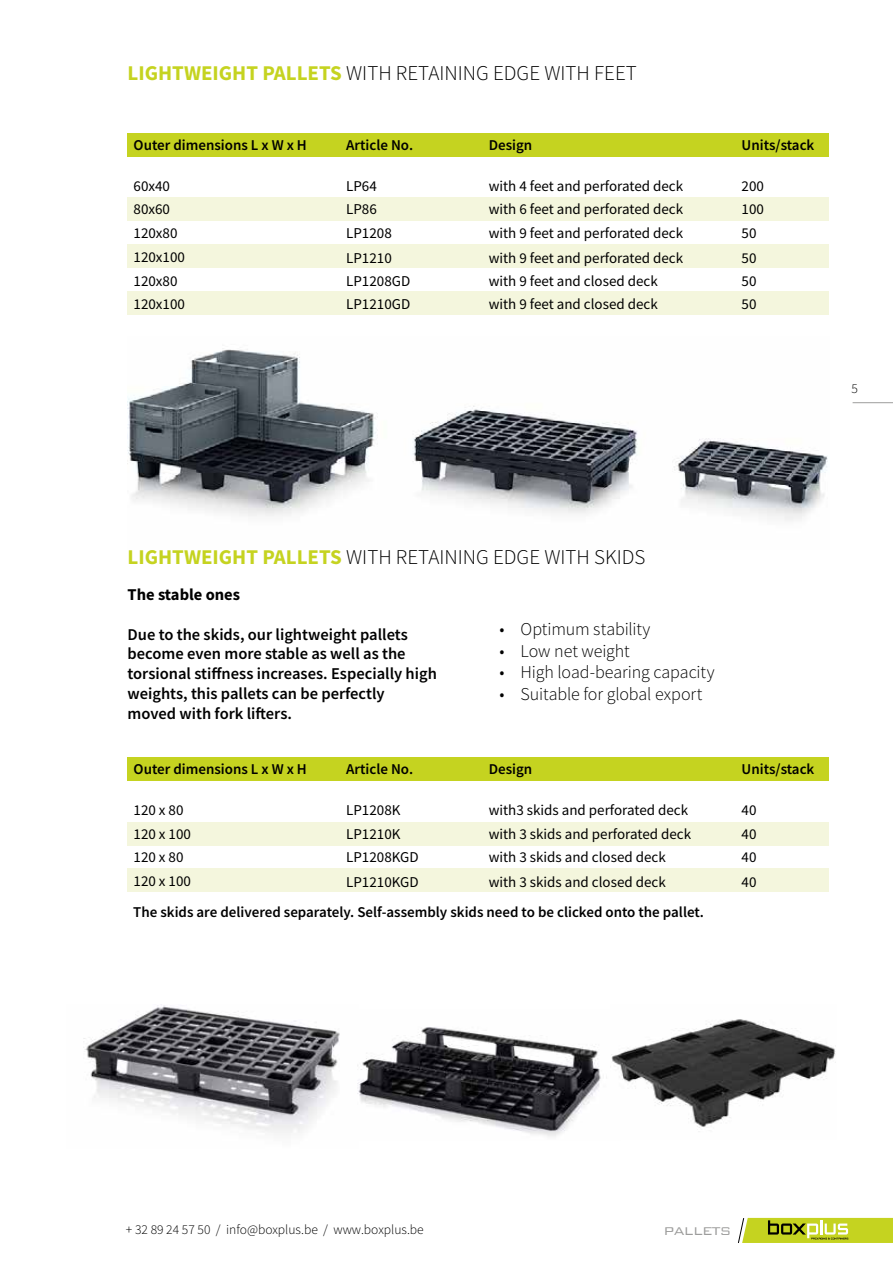
<style>
.page{position:relative;width:893px;height:1263px;background:#fff}
.page>*{position:absolute;margin:0;border:0;box-sizing:border-box;transform-origin:0 0}
.t1{font:300 21px "Source Sans Pro";color:#000}
.t2{font:300 18px "Source Sans Pro";letter-spacing:-.01em;color:#000}
.t3{font:600 16.5px/19.8px "Source Sans Pro";color:#000}
.t4{font:700 16.5px "Source Sans Pro";color:#000}
.t5{font:15px "Source Sans Pro";color:#000}
.t6{font:600 15px "Source Sans Pro";color:#000}
.t7{font:300 15px "Bank Gothic";letter-spacing:-.05em;color:#9d9d9c}
.t8{font:300 13.5px "Source Sans Pro";color:#000}
.s1{font-weight:700;color:#c5d320}
</style>
<div class="page">
<hr style="left:853px;top:402px;width:40px;height:1px;background:#9d9d9c">
<svg style="left:738px;top:1217px;width:155px;height:26px;background:#bfca3c"></svg>
<div style="left:128px;top:244px;width:701px;height:24px;background:#f4f6dd"></div>
<div style="left:128px;top:868px;width:701px;height:24px;background:#f4f6dd"></div>
<div style="left:128px;top:197px;width:701px;height:24px;background:#f4f6dd"></div>
<div style="left:128px;top:822px;width:701px;height:24px;background:#f4f6dd"></div>
<div style="left:128px;top:291px;width:701px;height:24px;background:#f4f6dd"></div>
<div style="left:128px;top:133px;width:701px;height:24px;background:#c5d320"></div>
<div style="left:128px;top:757px;width:701px;height:24px;background:#c5d320"></div>
<img style="left:128px;top:349px;width:700px;height:172px">
<img style="left:83px;top:1004px;width:257px;height:129px">
<img style="left:357px;top:1027px;width:244px;height:110px">
<img style="left:611px;top:1019px;width:225px;height:109px">
<h1 class="t1" style="left:128px;top:60px;width:511px"><span class="s1">LIGHTWEIGHT PALLETS</span> WITH RETAINING EDGE WITH FEET</h1>
<p class="t6" style="left:134px;top:135px;width:175px">Outer dimensions L x W x H</p>
<p class="t6" style="left:346px;top:135px;width:68px">Article No.</p>
<p class="t6" style="left:489px;top:135px;width:45px">Design</p>
<p class="t6" style="left:742px;top:135px;width:74px">Units/stack</p>
<p class="t5" style="left:134px;top:176px;width:38px">60x40</p>
<p class="t5" style="left:346px;top:176px;width:32px">LP64</p>
<p class="t5" style="left:489px;top:176px;width:196px">with 4 feet and perforated deck</p>
<p class="t5" style="left:742px;top:176px;width:24px">200</p>
<p class="t5" style="left:134px;top:200px;width:38px">80x60</p>
<p class="t5" style="left:346px;top:200px;width:32px">LP86</p>
<p class="t5" style="left:489px;top:200px;width:196px">with 6 feet and perforated deck</p>
<p class="t5" style="left:742px;top:200px;width:24px">100</p>
<p class="t5" style="left:134px;top:223px;width:45px">120x80</p>
<p class="t5" style="left:346px;top:223px;width:47px">LP1208</p>
<p class="t5" style="left:489px;top:223px;width:196px">with 9 feet and perforated deck</p>
<p class="t5" style="left:742px;top:223px;width:16px">50</p>
<p class="t5" style="left:134px;top:247px;width:53px">120x100</p>
<p class="t5" style="left:346px;top:248px;width:47px">LP1210</p>
<p class="t5" style="left:489px;top:248px;width:196px">with 9 feet and perforated deck</p>
<p class="t5" style="left:742px;top:248px;width:16px">50</p>
<p class="t5" style="left:134px;top:271px;width:45px">120x80</p>
<p class="t5" style="left:346px;top:271px;width:66px">LP1208GD</p>
<p class="t5" style="left:489px;top:271px;width:171px">with 9 feet and closed deck</p>
<p class="t5" style="left:742px;top:271px;width:16px">50</p>
<p class="t5" style="left:134px;top:295px;width:53px">120x100</p>
<p class="t5" style="left:346px;top:295px;width:66px">LP1210GD</p>
<p class="t5" style="left:489px;top:295px;width:171px">with 9 feet and closed deck</p>
<p class="t5" style="left:742px;top:295px;width:16px">50</p>
<p class="t8" style="left:851px;top:380px;width:8px">5</p>
<h1 class="t1" style="left:128px;top:544px;width:519px"><span class="s1">LIGHTWEIGHT PALLETS</span> WITH RETAINING EDGE WITH SKIDS</h1>
<p class="t4" style="left:128px;top:583px;width:114px">The stable ones</p>
<p class="t3" style="left:128px;top:624px;width:311px">Due to the skids, our lightweight pallets become even more stable as well as the torsional stiffness increases. Especially high weights, this pallets can be perfectly moved with fork lifters.</p>
<p class="t2" style="left:500px;top:618px;width:152px">• Optimum stability</p>
<p class="t2" style="left:500px;top:640px;width:132px">• Low net weight</p>
<p class="t2" style="left:500px;top:661px;width:216px">• High load-bearing capacity</p>
<p class="t2" style="left:500px;top:683px;width:204px">• Suitable for global export</p>
<p class="t6" style="left:134px;top:759px;width:175px">Outer dimensions L x W x H</p>
<p class="t6" style="left:346px;top:759px;width:68px">Article No.</p>
<p class="t6" style="left:489px;top:759px;width:45px">Design</p>
<p class="t6" style="left:742px;top:759px;width:74px">Units/stack</p>
<p class="t5" style="left:134px;top:801px;width:51px">120 x 80</p>
<p class="t5" style="left:346px;top:801px;width:56px">LP1208K</p>
<p class="t5" style="left:489px;top:801px;width:201px">with3 skids and perforated deck</p>
<p class="t5" style="left:742px;top:801px;width:16px">40</p>
<p class="t5" style="left:134px;top:824px;width:59px">120 x 100</p>
<p class="t5" style="left:346px;top:824px;width:56px">LP1210K</p>
<p class="t5" style="left:489px;top:824px;width:204px">with 3 skids and perforated deck</p>
<p class="t5" style="left:742px;top:824px;width:16px">40</p>
<p class="t5" style="left:134px;top:847px;width:51px">120 x 80</p>
<p class="t5" style="left:346px;top:847px;width:74px">LP1208KGD</p>
<p class="t5" style="left:489px;top:847px;width:179px">with 3 skids and closed deck</p>
<p class="t5" style="left:742px;top:847px;width:16px">40</p>
<p class="t5" style="left:134px;top:871px;width:59px">120 x 100</p>
<p class="t5" style="left:346px;top:872px;width:74px">LP1210KGD</p>
<p class="t5" style="left:489px;top:872px;width:179px">with 3 skids and closed deck</p>
<p class="t5" style="left:742px;top:872px;width:16px">40</p>
<p class="t6" style="left:133px;top:902px;width:572px">The skids are delivered separately. Self-assembly skids need to be clicked onto the pallet.</p>
<p class="t8" style="left:126px;top:1221px;width:299px">+ 32 89 24 57 50 / info@boxplus.be / www.boxplus.be</p>
<p class="t7" style="left:663px;top:1219px;width:70px">PALLETS</p>
</div>
